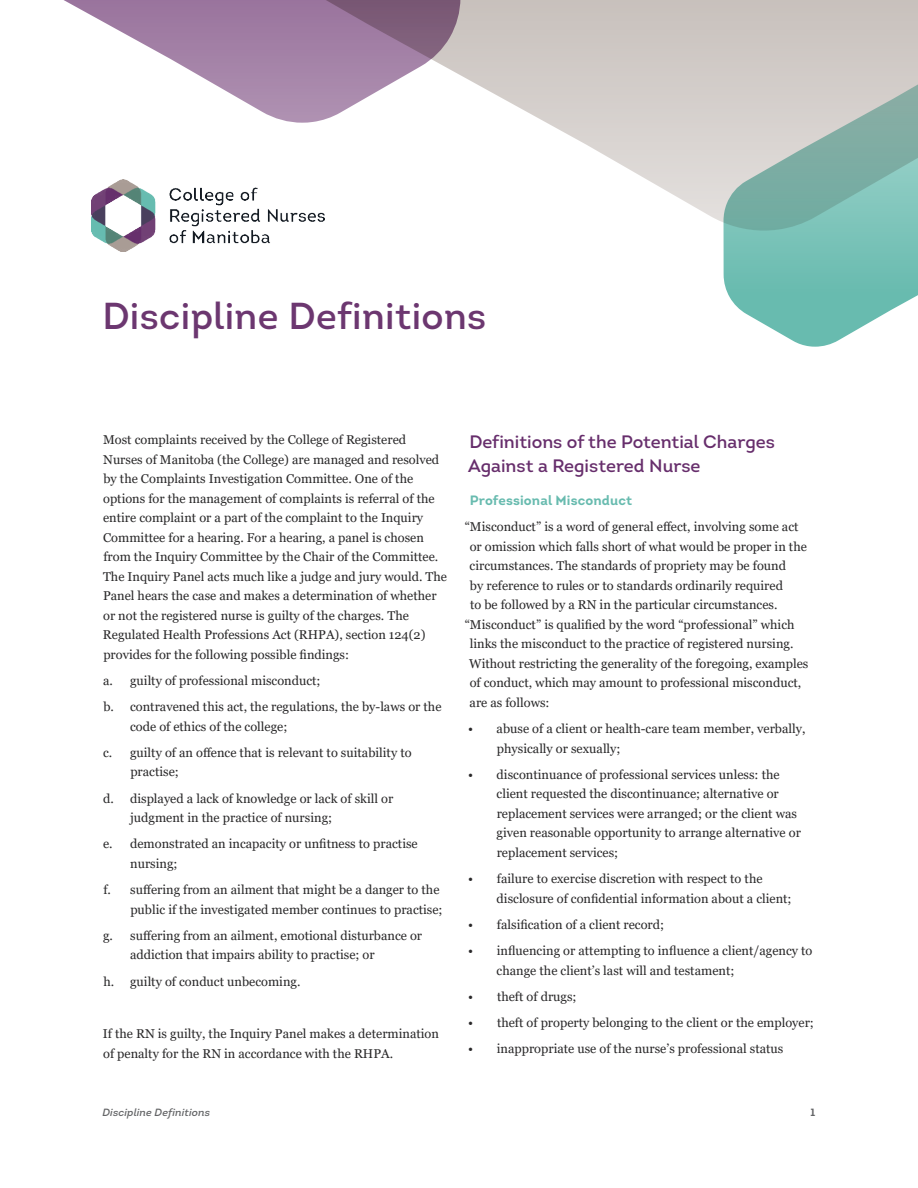
<style>
.page{position:relative;width:918px;height:1188px;background:#fff}
.page>*{position:absolute;margin:0;border:0;box-sizing:border-box;transform-origin:0 0}
.t1{font:37.5px "Intro";letter-spacing:.01em;color:#6c3770}
.t2{font:18px/24px "Intro";color:#672e6c}
.t3{font:700 13.5px "Intro";letter-spacing:.01em;color:#68bbaf}
.t4{font:12.75px/19.5px "Georgia";color:#292829}
.t5{font:italic 10.5px "Intro";letter-spacing:.01em;color:#636466}
.t6{font:700 10.5px "Intro";color:#636466}
</style>
<div class="page">
<img style="left:92px;top:180px;width:178px;height:71px">
<svg style="left:191px;top:0;width:727px;height:231px"></svg>
<svg style="left:64px;top:0;width:397px;height:123px"></svg>
<svg style="left:723px;top:62px;width:195px;height:285px;background:#9dc5be"></svg>
<h1 class="t1" style="left:102px;top:292px;width:385px">Discipline Definitions</h1>
<p class="t4" style="left:103px;top:430px;width:346px">Most complaints received by the College of Registered Nurses of Manitoba (the College) are managed and resolved by the Complaints Investigation Committee. One of the options for the management of complaints is referral of the entire complaint or a part of the complaint to the Inquiry Committee for a hearing. For a hearing, a panel is chosen from the Inquiry Committee by the Chair of the Committee.<br>The Inquiry Panel acts much like a judge and jury would. The Panel hears the case and makes a determination of whether or not the registered nurse is guilty of the charges. The Regulated Health Professions Act (RHPA), section 124(2) provides for the following possible findings:</p>
<p class="t4" style="left:103px;top:668px;width:340px;line-height:26.2px">a. guilty of professional misconduct;<br>b. contravened this act, the regulations, the by-laws or the</p>
<p class="t4" style="left:103px;top:713px;width:310px;line-height:26.2px;text-indent:27px">code of ethics of the college;<br>c. guilty of an offence that is relevant to suitability to</p>
<p class="t4" style="left:103px;top:759px;width:292px;line-height:26.2px;text-indent:27px">practise;<br>d. displayed a lack of knowledge or lack of skill or</p>
<p class="t4" style="left:103px;top:805px;width:316px;line-height:26.2px;text-indent:27px">judgment in the practice of nursing;<br>e. demonstrated an incapacity or unfitness to practise</p>
<p class="t4" style="left:103px;top:851px;width:338px;line-height:26.2px;text-indent:27px">nursing;<br>f. suffering from an ailment that might be a danger to the</p>
<p class="t4" style="left:103px;top:896px;width:341px;line-height:26.2px;text-indent:27px">public if the investigated member continues to practise; g. suffering from an ailment, emotional disturbance or</p>
<p class="t4" style="left:103px;top:942px;width:273px;line-height:26.2px;text-indent:27px">addiction that impairs ability to practise; or h. guilty of conduct unbecoming.</p>
<p class="t4" style="left:103px;top:1024px;width:338px">If the RN is guilty, the Inquiry Panel makes a determination of penalty for the RN in accordance with the RHPA.</p>
<h2 class="t2" style="left:468px;top:430px;width:308px">Definitions of the Potential Charges<br>Against a Registered Nurse</h2>
<p class="t3" style="left:470px;top:492px;width:164px">Professional Misconduct</p>
<p class="t4" style="left:465px;top:517px;width:335px">“Misconduct” is a word of general effect, involving some act</p>
<p class="t4" style="left:470px;top:537px;width:339px">or omission which falls short of what would be proper in the</p>
<p class="t4" style="left:470px;top:556px;width:318px">circumstances. The standards of propriety may be found</p>
<p class="t4" style="left:470px;top:576px;width:315px">by reference to rules or to standards ordinarily required</p>
<p class="t4" style="left:470px;top:595px;width:309px">to be followed by a RN in the particular circumstances.</p>
<p class="t4" style="left:465px;top:615px;width:331px">“Misconduct” is qualified by the word “professional” which</p>
<p class="t4" style="left:470px;top:634px;width:325px">links the misconduct to the practice of registered nursing.</p>
<p class="t4" style="left:469px;top:654px;width:341px">Without restricting the generality of the foregoing, examples</p>
<p class="t4" style="left:470px;top:673px;width:333px">of conduct, which may amount to professional misconduct,</p>
<p class="t4" style="left:470px;top:693px;width:81px">are as follows:</p>
<p class="t4" style="left:497px;top:719px;width:310px;text-indent:-29px">• abuse of a client or health-care team member, verbally, physically or sexually;</p>
<p class="t4" style="left:497px;top:765px;width:306px;text-indent:-28px">• discontinuance of professional services unless: the client requested the discontinuance; alternative or replacement services were arranged; or the client was given reasonable opportunity to arrange alternative or replacement services;</p>
<p class="t4" style="left:497px;top:869px;width:296px;text-indent:-29px">• failure to exercise discretion with respect to the disclosure of confidential information about a client;</p>
<p class="t4" style="left:468px;top:915px;width:198px">• falsification of a client record;</p>
<p class="t4" style="left:497px;top:941px;width:317px;text-indent:-29px">• influencing or attempting to influence a client/agency to change the client’s last will and testament;</p>
<p class="t4" style="left:468px;top:987px;width:110px">• theft of drugs;</p>
<p class="t4" style="left:468px;top:1013px;width:347px">• theft of property belonging to the client or the employer;</p>
<p class="t4" style="left:468px;top:1039px;width:317px">• inappropriate use of the nurse’s professional status</p>
<p class="t5" style="left:103px;top:1106px;width:109px">Discipline Definitions</p>
<p class="t6" style="left:811px;top:1106px;width:6px">1</p>
</div>
